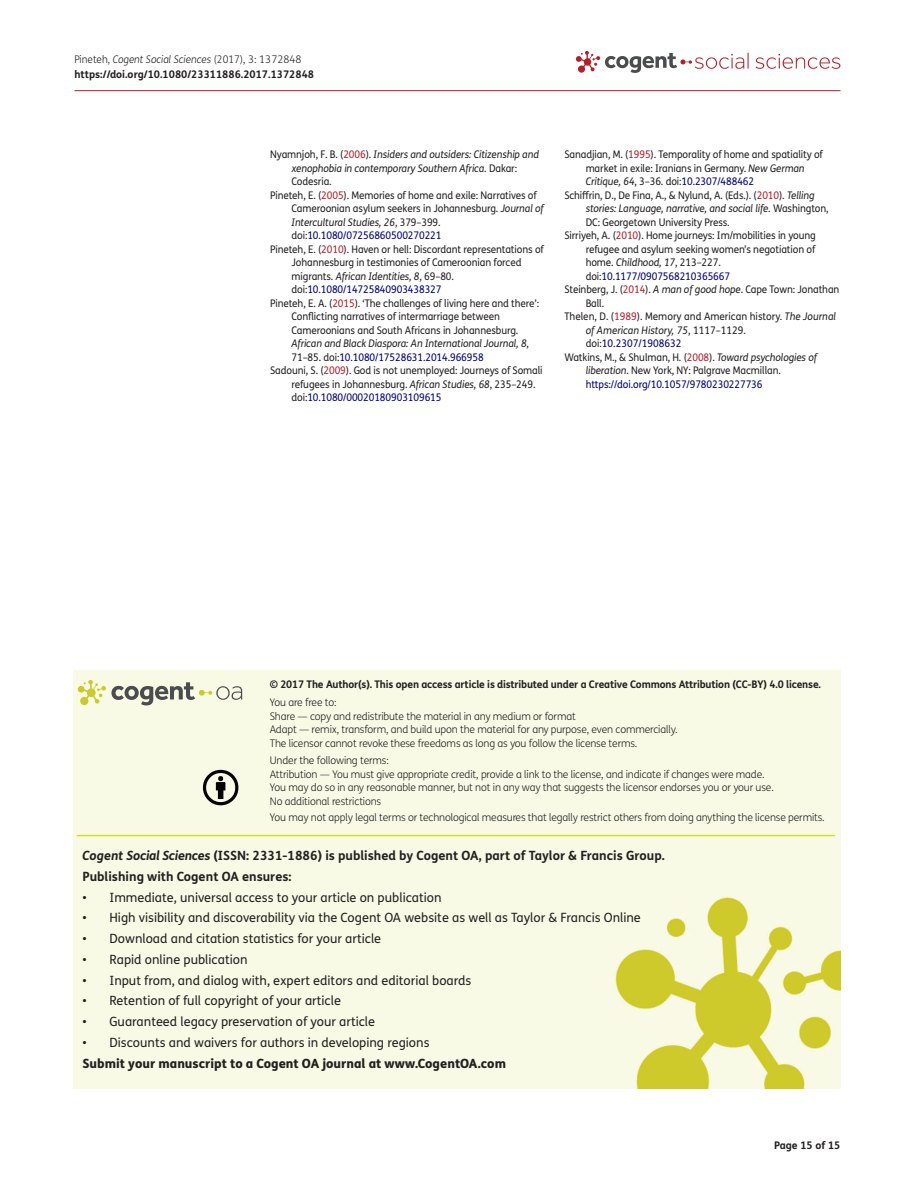
<style>
.page{position:relative;width:915px;height:1191px;background:#fff}
.page>*{position:absolute;margin:0;border:0;box-sizing:border-box;transform-origin:0 0}
.t1{font:12.75px "FS Me Pro";color:#231f20}
.t2{font:700 12.75px/20.7px "FS Me Pro";color:#231f20}
.t3{font:800 12.75px "FS Me Pro";color:#231f20}
.t4{font:10.5px "FS Me Pro";letter-spacing:-.01em;color:#231f20;scale:.95 1}
.t5{font:300 10.5px/13.5px "FS Me Pro";letter-spacing:-.015em;color:#231f20}
.t6{font:italic 10.5px "FS Me Pro";letter-spacing:-.01em;color:#231f20;scale:.95 1}
.t7{font:10.5px "FS Me Pro";letter-spacing:-.01em;color:#000080;scale:.95 1}
.t8{font:700 10.5px/15px "FS Me Pro";letter-spacing:-.015em;color:#231f20}
.s1{font-weight:300}
.s2{font-weight:300;font-style:italic}
.s3{font-style:normal}
.s4{font-style:normal;color:#b3202d}
.s5{color:#b3202d}
.s6{font-style:italic}
.s7{color:#231f20}
.s8{font-style:italic;color:#231f20}
</style>
<div class="page">
<hr style="left:74px;top:90px;width:766px;height:1px;background:#b3202d">
<svg style="left:755px;top:54px;width:85px;height:15px"></svg>
<svg style="left:575px;top:51px;width:173px;height:22px"></svg>
<div style="left:74px;top:671px;width:766px;height:417px;background:#f9fae6"></div>
<svg style="left:78px;top:680px;width:164px;height:25px"></svg>
<svg style="left:203px;top:770px;width:35px;height:35px"></svg>
<hr style="left:77px;top:835px;width:757px;height:1px;background:#dcdc1e">
<p class="t8" style="left:74px;top:51px;width:241px"><span class="s1">Pineteh,</span> <span class="s2">Cogent Social Sciences</span> <span class="s1">(2017), 3: 1372848 </span>https://doi.org/10.1080/23311886.2017.1372848</p>
<p class="t6" style="left:270px;top:147px;width:284px"><span class="s3">Nyamnjoh, F. B. (</span><span class="s4">2006</span><span class="s3">).</span> Insiders and outsiders: Citizenship and</p>
<p class="t6" style="left:291px;top:161px;width:239px">xenophobia in contemporary Southern Africa<span class="s3">. Dakar:</span></p>
<p class="t4" style="left:291px;top:174px;width:44px">Codesria.</p>
<p class="t4" style="left:270px;top:188px;width:282px">Pineteh, E. (<span class="s5">2005</span>). Memories of home and exile: Narratives of</p>
<p class="t4" style="left:291px;top:201px;width:267px">Cameroonian asylum seekers in Johannesburg. <span class="s6">Journal of</span></p>
<p class="t6" style="left:291px;top:215px;width:158px">Intercultural Studies, 26<span class="s3">, 379–399.</span></p>
<p class="t7" style="left:291px;top:228px;width:159px"><span class="s7">doi:</span>10.1080/07256860500270221</p>
<p class="t4" style="left:270px;top:242px;width:289px">Pineteh, E. (<span class="s5">2010</span>). Haven or hell: Discordant representations of</p>
<p class="t4" style="left:291px;top:255px;width:243px">Johannesburg in testimonies of Cameroonian forced</p>
<p class="t6" style="left:291px;top:269px;width:172px"><span class="s3">migrants.</span> African Identities, 8<span class="s3">, 69–80.</span></p>
<p class="t7" style="left:291px;top:282px;width:159px"><span class="s7">doi:</span>10.1080/14725840903438327</p>
<p class="t4" style="left:270px;top:296px;width:284px">Pineteh, E. A. (<span class="s5">2015</span>). ‘The challenges of living here and there’:</p>
<p class="t4" style="left:291px;top:309px;width:221px">Conflicting narratives of intermarriage between</p>
<p class="t4" style="left:291px;top:323px;width:240px">Cameroonians and South Africans in Johannesburg.</p>
<p class="t6" style="left:291px;top:336px;width:251px">African and Black Diaspora: An International Journal, 8<span class="s3">,</span></p>
<p class="t7" style="left:291px;top:350px;width:204px"><span class="s7">71–85. doi:</span>10.1080/17528631.2014.966958</p>
<p class="t4" style="left:270px;top:363px;width:288px">Sadouni, S. (<span class="s5">2009</span>). God is not unemployed: Journeys of Somali</p>
<p class="t4" style="left:291px;top:377px;width:258px">refugees in Johannesburg. <span class="s6">African Studies, 68</span>, 235–249.</p>
<p class="t7" style="left:291px;top:390px;width:159px"><span class="s7">doi:</span>10.1080/00020180903109615</p>
<p class="t4" style="left:564px;top:147px;width:273px">Sanadjian, M. (<span class="s5">1995</span>). Temporality of home and spatiality of</p>
<p class="t4" style="left:585px;top:161px;width:232px">market in exile: Iranians in Germany. <span class="s6">New German</span></p>
<p class="t7" style="left:585px;top:174px;width:179px"><span class="s8">Critique, 64</span><span class="s7">, 3–36. doi:</span>10.2307/488462</p>
<p class="t4" style="left:564px;top:188px;width:265px">Schiffrin, D., De Fina, A., &amp; Nylund, A. (Eds.). (<span class="s5">2010</span>). <span class="s6">Telling</span></p>
<p class="t6" style="left:585px;top:201px;width:257px">stories: Language, narrative, and social life<span class="s3">. Washington,</span></p>
<p class="t4" style="left:585px;top:215px;width:153px">DC: Georgetown University Press.</p>
<p class="t4" style="left:564px;top:228px;width:266px">Sirriyeh, A. (<span class="s5">2010</span>). Home journeys: Im/mobilities in young</p>
<p class="t4" style="left:585px;top:242px;width:243px">refugee and asylum seeking women’s negotiation of</p>
<p class="t4" style="left:585px;top:255px;width:144px">home. <span class="s6">Childhood, 17</span>, 213–227.</p>
<p class="t7" style="left:585px;top:269px;width:153px"><span class="s7">doi:</span>10.1177/0907568210365667</p>
<p class="t4" style="left:564px;top:282px;width:291px">Steinberg, J. (<span class="s5">2014</span>). <span class="s6">A man of good hope</span>. Cape Town: Jonathan</p>
<p class="t4" style="left:585px;top:296px;width:21px">Ball.</p>
<p class="t4" style="left:564px;top:309px;width:287px">Thelen, D. (<span class="s5">1989</span>). Memory and American history. <span class="s6">The Journal</span></p>
<p class="t6" style="left:585px;top:323px;width:170px">of American History, 75<span class="s3">, 1117–1129.</span></p>
<p class="t7" style="left:585px;top:336px;width:102px"><span class="s7">doi:</span>10.2307/1908632</p>
<p class="t4" style="left:564px;top:350px;width:267px">Watkins, M., &amp; Shulman, H. (<span class="s5">2008</span>). <span class="s6">Toward psychologies of</span></p>
<p class="t4" style="left:585px;top:363px;width:207px"><span class="s6">liberation</span>. New York, NY: Palgrave Macmillan.</p>
<p class="t7" style="left:585px;top:377px;width:188px">https://doi.org/10.1057/9780230227736</p>
<p class="t8" style="left:270px;top:676px;width:552px">© 2017 The Author(s). This open access article is distributed under a Creative Commons Attribution (CC-BY) 4.0 license.</p>
<p class="t5" style="left:270px;top:695px;width:409px">You are free to:<br>Share — copy and redistribute the material in any medium or format<br>Adapt — remix, transform, and build upon the material for any purpose, even commercially.<br>The licensor cannot revoke these freedoms as long as you follow the license terms.</p>
<p class="t5" style="left:270px;top:753px;width:505px">Under the following terms:<br>Attribution — You must give appropriate credit, provide a link to the license, and indicate if changes were made.<br>You may do so in any reasonable manner, but not in any way that suggests the licensor endorses you or your use.<br>No additional restrictions</p>
<p class="t5" style="left:270px;top:810px;width:556px">You may not apply legal terms or technological measures that legally restrict others from doing anything the license permits.</p>
<p class="t2" style="left:82px;top:844px;width:583px"><span class="s6">Cogent Social Sciences</span> (ISSN: 2331-1886) is published by Cogent OA, part of Taylor &amp; Francis Group.<br>Publishing with Cogent OA ensures:</p>
<p class="t1" style="left:82px;top:888px;width:360px">• Immediate, universal access to your article on publication</p>
<p class="t1" style="left:82px;top:909px;width:559px">• High visibility and discoverability via the Cogent OA website as well as Taylor &amp; Francis Online</p>
<p class="t1" style="left:82px;top:930px;width:300px">• Download and citation statistics for your article</p>
<p class="t1" style="left:82px;top:950px;width:166px">• Rapid online publication</p>
<p class="t1" style="left:82px;top:971px;width:390px">• Input from, and dialog with, expert editors and editorial boards</p>
<p class="t1" style="left:82px;top:992px;width:260px">• Retention of full copyright of your article</p>
<p class="t1" style="left:82px;top:1013px;width:294px">• Guaranteed legacy preservation of your article</p>
<p class="t1" style="left:82px;top:1033px;width:348px">• Discounts and waivers for authors in developing regions</p>
<p class="t3" style="left:82px;top:1053px;width:425px">Submit your manuscript to a Cogent OA journal at www.CogentOA.com</p>
<p class="t8" style="left:773px;top:1137px;width:68px">Page 15 of 15</p>
</div>
